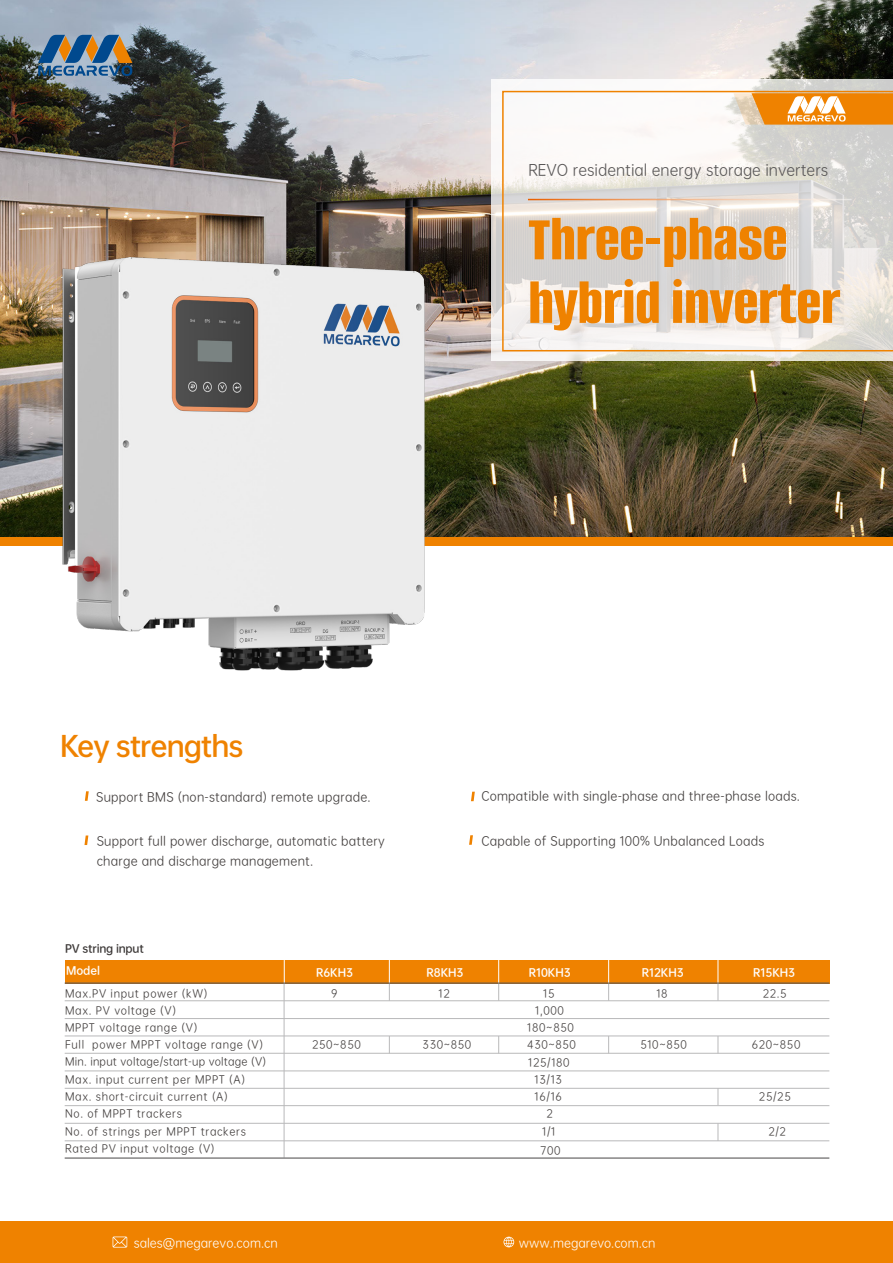
<style>
.page{position:relative;width:893px;height:1263px;background:#fff}
.page>*{position:absolute;margin:0;border:0;box-sizing:border-box;transform-origin:0 0}
.t1{font:800 65.85px/63.6px "Alumni Sans";color:#ef8200}
.t2{font:27px "OPPO Sans B";letter-spacing:-.04em;color:#ef8200}
.t3{font:15px "OPPO Sans R";color:#595757}
.t4{font:12px/20.4px "OPPO Sans R";letter-spacing:.02em;color:#3e3a39}
.t5{font:12px "OPPO Sans R";color:#fff}
.t6{font:10.5px/17.2px "OPPO Sans R";letter-spacing:.06em;color:#3e3a39}
.t7{font:10.5px "OPPO Sans B";color:#fff}
.t8{font:10.5px "OPPO Sans B";letter-spacing:-.02em;color:#3e3a39}
</style>
<div class="page">
<img style="left:0;top:0;width:893px;height:537px">
<div style="left:0;top:537px;width:893px;height:8px;background:#ef8200"></div>
<svg style="left:38px;top:35px;width:94px;height:41px;background:#667a88"></svg>
<svg style="left:491px;top:79px;width:402px;height:282px"></svg>
<svg style="left:502px;top:91px;width:391px;height:260px"></svg>
<hr style="left:528px;top:199px;width:324px;height:1px;background:#fff">
<svg style="left:733px;top:93px;width:160px;height:32px;background:#efa44b"></svg>
<div style="left:0;top:1221px;width:893px;height:42px;background:#ef8200"></div>
<svg style="left:113px;top:1236px;width:14px;height:11px"></svg>
<svg style="left:503px;top:1237px;width:11px;height:10px"></svg>
<img style="left:45px;top:237px;width:396px;height:434px">
<div style="left:65px;top:960px;width:764px;height:23px;background:#ef8200"></div>
<hr style="left:284px;top:960px;width:1px;height:30px;background:#fff">
<hr style="left:65px;top:1140px;width:764px;height:1px;background:#b9b9ba">
<hr style="left:65px;top:1000px;width:764px;height:1px;background:#b9b9ba">
<hr style="left:65px;top:1018px;width:764px;height:1px;background:#b9b9ba">
<hr style="left:65px;top:1035px;width:764px;height:1px;background:#b9b9ba">
<hr style="left:65px;top:1053px;width:764px;height:1px;background:#b9b9ba">
<hr style="left:65px;top:1070px;width:764px;height:1px;background:#b9b9ba">
<hr style="left:65px;top:1088px;width:764px;height:1px;background:#b9b9ba">
<hr style="left:65px;top:1105px;width:764px;height:1px;background:#b9b9ba">
<hr style="left:65px;top:1123px;width:764px;height:1px;background:#b9b9ba">
<svg style="left:389px;top:960px;width:1px;height:40px"></svg>
<svg style="left:389px;top:1036px;width:1px;height:17px"></svg>
<svg style="left:498px;top:960px;width:1px;height:40px"></svg>
<svg style="left:498px;top:1036px;width:1px;height:17px"></svg>
<svg style="left:608px;top:960px;width:1px;height:40px"></svg>
<svg style="left:608px;top:1036px;width:1px;height:17px"></svg>
<svg style="left:718px;top:960px;width:1px;height:41px"></svg>
<svg style="left:718px;top:1036px;width:1px;height:17px"></svg>
<svg style="left:718px;top:1089px;width:1px;height:16px"></svg>
<svg style="left:718px;top:1124px;width:1px;height:17px"></svg>
<hr style="left:284px;top:983px;width:1px;height:174px;background:#b9b9ba">
<hr style="left:65px;top:982px;width:764px;height:2px;background:#595757">
<hr style="left:65px;top:1157px;width:764px;height:1px;background:#595757">
<svg style="left:85px;top:791px;width:4px;height:10px"></svg>
<svg style="left:84px;top:835px;width:4px;height:10px"></svg>
<svg style="left:471px;top:792px;width:4px;height:9px"></svg>
<svg style="left:469px;top:835px;width:4px;height:10px"></svg>
<h3 class="t3" style="left:528px;top:158px;width:302px">REVO residential energy storage inverters</h3>
<h1 class="t1" style="left:528px;top:208px;width:314px">Three-phase hybrid inverter</h1>
<h2 class="t2" style="left:60px;top:723px;width:185px">Key strengths</h2>
<p class="t4" style="left:96px;top:786px;width:276px">Support BMS (non-standard) remote upgrade.</p>
<p class="t4" style="left:97px;top:830px;width:290px">Support full power discharge, automatic battery charge and discharge management.</p>
<p class="t4" style="left:481px;top:785px;width:320px">Compatible with single-phase and three-phase loads.</p>
<p class="t4" style="left:482px;top:830px;width:284px">Capable of Supporting 100% Unbalanced Loads</p>
<p class="t8" style="left:65px;top:939px;width:80px">PV string input</p>
<p class="t6" style="left:65px;top:984px;width:144px">Max.PV input power (kW)</p>
<p class="t6" style="left:331px;top:984px;width:8px">9</p>
<p class="t6" style="left:65px;top:1001px;width:203px">Max. PV voltage (V)<br>MPPT voltage range (V)<br>Full power MPPT voltage range (V)<br>Min. input voltage/start-up voltage (V)<br>Max. input current per MPPT (A)<br>Max. short-circuit current (A)<br>No. of MPPT trackers</p>
<p class="t6" style="left:65px;top:1123px;width:182px;line-height:16.6px">No. of strings per MPPT trackers<br>Rated PV input voltage (V)</p>
<p class="t7" style="left:66px;top:962px;width:36px">Model</p>
<p class="t7" style="left:316px;top:963px;width:39px">R6KH3</p>
<p class="t7" style="left:426px;top:963px;width:39px">R8KH3</p>
<p class="t7" style="left:529px;top:963px;width:44px">R10KH3</p>
<p class="t7" style="left:642px;top:963px;width:44px">R12KH3</p>
<p class="t7" style="left:753px;top:963px;width:44px">R15KH3</p>
<p class="t6" style="left:439px;top:984px;width:13px">12</p>
<p class="t6" style="left:535px;top:984px;width:30px;line-height:16.6px;text-align:center">15<br>1,000</p>
<p class="t6" style="left:656px;top:984px;width:13px">18</p>
<p class="t6" style="left:763px;top:984px;width:25px">22.5</p>
<p class="t6" style="left:527px;top:1018px;width:48px">180~850</p>
<p class="t6" style="left:528px;top:1053px;width:43px">125/180</p>
<p class="t6" style="left:312px;top:1035px;width:50px">250~850</p>
<p class="t6" style="left:423px;top:1035px;width:50px">330~850</p>
<p class="t6" style="left:527px;top:1035px;width:50px">430~850</p>
<p class="t6" style="left:640px;top:1035px;width:48px">510~850</p>
<p class="t6" style="left:752px;top:1035px;width:50px">620~850</p>
<p class="t6" style="left:534px;top:1070px;width:29px">13/13</p>
<p class="t6" style="left:534px;top:1087px;width:29px">16/16</p>
<p class="t6" style="left:759px;top:1087px;width:33px">25/25</p>
<p class="t6" style="left:546px;top:1104px;width:8px">2</p>
<p class="t6" style="left:542px;top:1122px;width:15px">1/1</p>
<p class="t6" style="left:768px;top:1122px;width:19px">2/2</p>
<p class="t6" style="left:540px;top:1141px;width:22px">700</p>
<p class="t5" style="left:134px;top:1233px;width:145px">sales@megarevo.com.cn</p>
<p class="t5" style="left:519px;top:1233px;width:138px">www.megarevo.com.cn</p>
</div>
